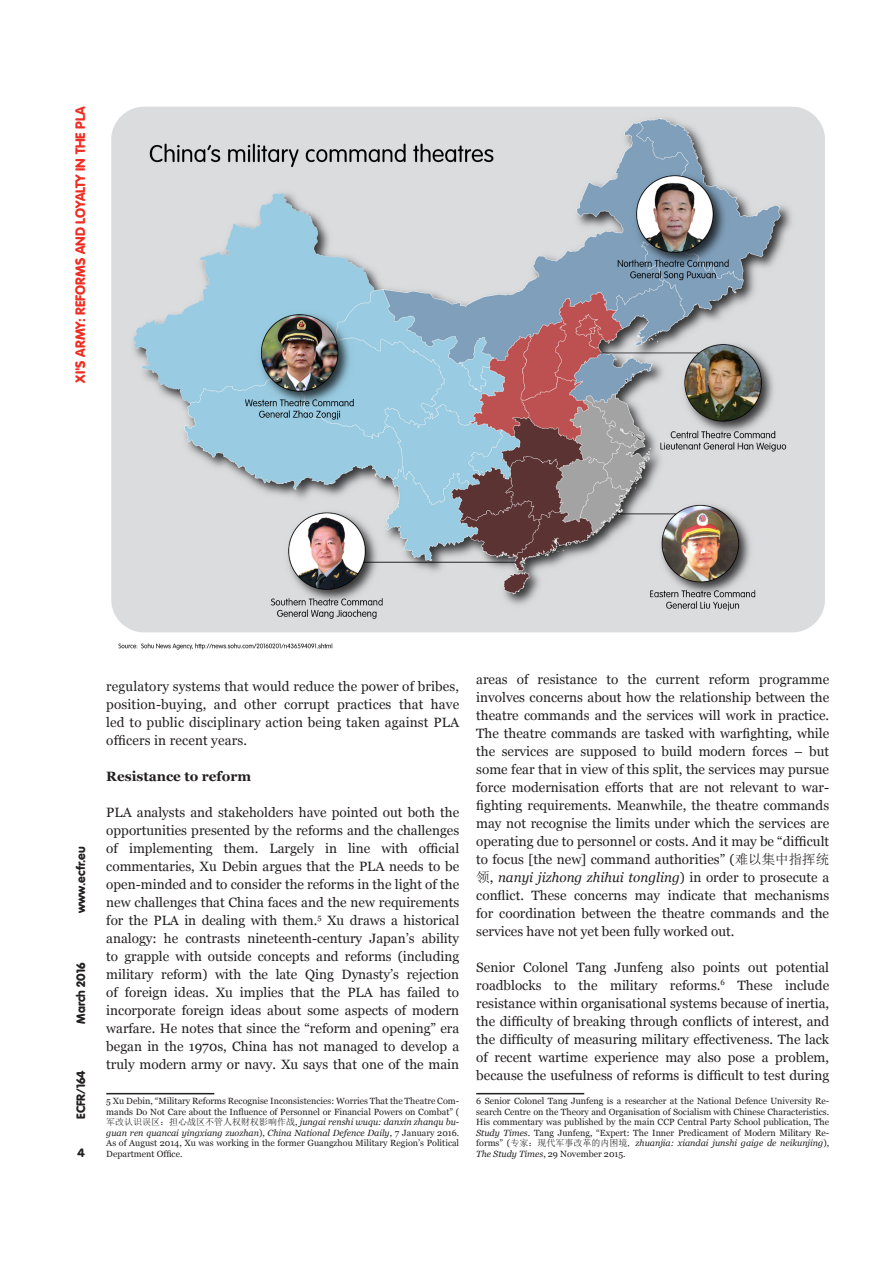
<style>
.page{position:relative;width:893px;height:1263px;background:#fff}
.page>*{position:absolute;margin:0;border:0;box-sizing:border-box;transform-origin:0 0}
.t1{font:13.5px/18px "Georgia";color:#231f20;text-align:justify}
.t2{font:900 13.5px "VAG Rounded Std";color:#ee2e22}
.t3{font:700 13.5px "Georgia";color:#231f20}
.t4{font:900 12px "VAG Rounded Std";color:#231f20}
.t5{font:9px/10.5px "Georgia";color:#231f20;text-align:justify}
.s1{font-family:"Sim Sun"}
.s2{font-style:italic}
</style>
<div class="page">
<hr style="left:106px;top:1093px;width:108px;height:1px;background:#231f20">
<hr style="left:476px;top:1093px;width:108px;height:1px;background:#231f20">
<img style="left:111px;top:106px;width:714px;height:544px">
<p class="t2" style="left:72px;top:383px;width:278px;rotate:-90deg">XI'S ARMY: REFORMS AND LOYALTY IN THE PLA</p>
<p class="t4" style="left:74px;top:913px;width:68px;rotate:-90deg">www.ecfr.eu</p>
<p class="t4" style="left:74px;top:1024px;width:62px;rotate:-90deg">March 2016</p>
<p class="t4" style="left:74px;top:1119px;width:50px;rotate:-90deg">ECFR/164</p>
<p class="t4" style="left:78px;top:1145px;width:9px">4</p>
<p class="t1" style="left:106px;top:677px;width:354px">regulatory systems that would reduce the power of bribes, position-buying, and other corrupt practices that have led to public disciplinary action being taken against PLA officers in recent years.</p>
<p class="t3" style="left:106px;top:767px;width:146px">Resistance to reform</p>
<p class="t1" style="left:106px;top:803px;width:354px">PLA analysts and stakeholders have pointed out both the opportunities presented by the reforms and the challenges of implementing them. Largely in line with official commentaries, Xu Debin argues that the PLA needs to be open-minded and to consider the reforms in the light of the new challenges that China faces and the new requirements for the PLA in dealing with them.<sup>5</sup> Xu draws a historical analogy: he contrasts nineteenth-century Japan’s ability to grapple with outside concepts and reforms (including military reform) with the late Qing Dynasty’s rejection of foreign ideas. Xu implies that the PLA has failed to incorporate foreign ideas about some aspects of modern warfare. He notes that since the “reform and opening” era began in the 1970s, China has not managed to develop a truly modern army or navy. Xu says that one of the main</p>
<p class="t5" style="left:106px;top:1096px;width:354px">5 Xu Debin, “Military Reforms Recognise Inconsistencies: Worries That the Theatre Com&shy;mands Do Not Care about the Influence of Personnel or Financial Powers on Combat” (<span class="s1">军改认识误区：担心战区不管人权财权影响作战</span>, <span class="s2">jungai renshi wuqu: danxin zhanqu bu&shy;guan ren quancai yingxiang zuozhan</span>), <span class="s2">China National Defence Daily</span>, 7 January 2016.<br>As of August 2014, Xu was working in the former Guangzhou Military Region’s Political Department Office.</p>
<p class="t1" style="left:476px;top:670px;width:354px">areas of resistance to the current reform programme involves concerns about how the relationship between the theatre commands and the services will work in practice.<br>The theatre commands are tasked with warfighting, while the services are supposed to build modern forces – but some fear that in view of this split, the services may pursue force modernisation efforts that are not relevant to war&shy;fighting requirements. Meanwhile, the theatre commands may not recognise the limits under which the services are operating due to personnel or costs. And it may be “difficult to focus [the new] command authorities” (<span class="s1">难以集中指挥统领</span>, <span class="s2">nanyi jizhong zhihui tongling</span>) in order to prosecute a conflict. These concerns may indicate that mechanisms for coordination between the theatre commands and the services have not yet been fully worked out.</p>
<p class="t1" style="left:476px;top:958px;width:354px">Senior Colonel Tang Junfeng also points out potential roadblocks to the military reforms.<sup>6</sup> These include resistance within organisational systems because of inertia, the difficulty of breaking through conflicts of interest, and the difficulty of measuring military effectiveness. The lack of recent wartime experience may also pose a problem, because the usefulness of reforms is difficult to test during</p>
<p class="t5" style="left:476px;top:1096px;width:354px">6 Senior Colonel Tang Junfeng is a researcher at the National Defence University Re&shy;search Centre on the Theory and Organisation of Socialism with Chinese Characteristics.<br>His commentary was published by the main CCP Central Party School publication, The <span class="s2">Study Times</span>. Tang Junfeng, “Expert: The Inner Predicament of Modern Military Re&shy;forms” (<span class="s1">专家：现代军事改革的内困境,</span> <span class="s2">zhuanjia: xiandai junshi gaige de neikunjing</span>), <span class="s2">The Study Times</span>, 29 November 2015.</p>
</div>
